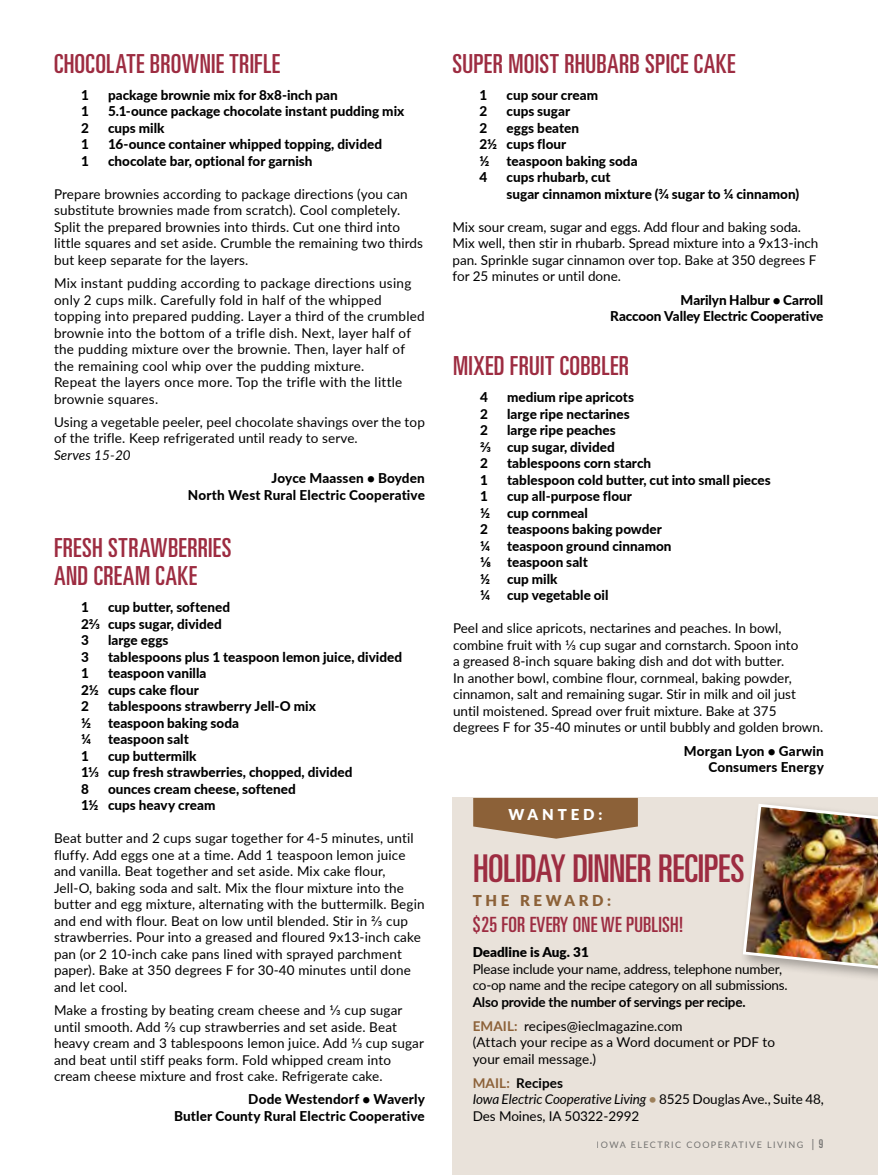
<style>
.page{position:relative;width:878px;height:1175px;background:#fff}
.page>*{position:absolute;margin:0;border:0;box-sizing:border-box;transform-origin:0 0}
.t1{font:ultra-condensed 38.25px "Univers LT Std";letter-spacing:-.015em;color:#9d2c41}
.t2{font:ultra-condensed 26.25px/28.5px "Univers LT Std";letter-spacing:.015em;color:#9d2c41}
.t3{font:ultra-condensed 21px "Univers LT Std";letter-spacing:.01em;color:#9d2c41}
.t4{font:900 15px "Lato";letter-spacing:.24em;color:#8c6138}
.t5{font:900 15px "Lato";letter-spacing:.26em;color:#fff}
.t6{font:13.5px/16.5px "Lato";letter-spacing:.01em;color:#000}
.t7{font:800 13.5px/16.5px "Lato";color:#000}
.t8{font:13.5px/16.5px "Lato";letter-spacing:-.015em;color:#000}
.t9{font:700 13.5px/24px "Lato";letter-spacing:-.015em;color:#000}
.t10{font:900 13.5px "Lato";color:#000}
.t11{font:italic 13.5px "Lato";letter-spacing:.01em;color:#000}
.t12{font:9px "Lato";letter-spacing:.16em;color:#808285}
.s1{color:#8c6138}
.s2{font-weight:400}
.s3{font-weight:700;color:#8c6138}
.s4{font-weight:700}
.s5{font-style:italic}
.s6{font-weight:700;color:#9d805b}
.s7{font-size:12px}
.s8{font-family:"Univers LT Std";font-stretch:ultra-condensed;font-size:12px}
</style>
<div class="page">
<div style="left:452px;top:798px;width:426px;height:376px;background:#e9e2da"></div>
<svg style="left:473px;top:798px;width:165px;height:40px;background:#98724e"></svg>
<img style="left:743px;top:804px;width:135px;height:169px">
<h2 class="t2" style="left:54px;top:49px;width:228px">CHOCOLATE BROWNIE TRIFLE</h2>
<p class="t7" style="left:81px;top:86px;width:9px">1</p>
<p class="t7" style="left:108px;top:86px;width:231px">package brownie mix for 8x8-inch pan</p>
<p class="t7" style="left:81px;top:103px;width:9px">1</p>
<p class="t7" style="left:108px;top:103px;width:298px">5.1-ounce package chocolate instant pudding mix</p>
<p class="t7" style="left:81px;top:119px;width:9px">2</p>
<p class="t7" style="left:108px;top:119px;width:58px">cups milk</p>
<p class="t7" style="left:81px;top:136px;width:9px">1</p>
<p class="t7" style="left:108px;top:136px;width:275px">16-ounce container whipped topping, divided</p>
<p class="t7" style="left:81px;top:152px;width:9px">1</p>
<p class="t7" style="left:108px;top:152px;width:206px">chocolate bar, optional for garnish</p>
<p class="t6" style="left:54px;top:185px;width:370px">Prepare brownies according to package directions (you can substitute brownies made from scratch). Cool completely.<br>Split the prepared brownies into thirds. Cut one third into little squares and set aside. Crumble the remaining two thirds but keep separate for the layers.</p>
<p class="t6" style="left:54px;top:274px;width:372px">Mix instant pudding according to package directions using only 2 cups milk. Carefully fold in half of the whipped topping into prepared pudding. Layer a third of the crumbled brownie into the bottom of a trifle dish. Next, layer half of the pudding mixture over the brownie. Then, layer half of the remaining cool whip over the pudding mixture.<br>Repeat the layers once more. Top the trifle with the little brownie squares.</p>
<p class="t6" style="left:54px;top:413px;width:372px">Using a vegetable peeler, peel chocolate shavings over the top of the trifle. Keep refrigerated until ready to serve.</p>
<p class="t11" style="left:54px;top:445px;width:78px">Serves 15-20</p>
<p class="t7" style="left:188px;top:469px;width:238px;text-align:right">Joyce Maassen • Boyden<br>North West Rural Electric Cooperative</p>
<h2 class="t2" style="left:54px;top:533px;width:179px">FRESH STRAWBERRIES<br>AND CREAM CAKE</h2>
<p class="t7" style="left:81px;top:598px;width:9px">1</p>
<p class="t7" style="left:81px;top:598px;width:150px;text-indent:27px">cup butter, softened<br>22/3 cups sugar, divided<br>3</p>
<p class="t7" style="left:108px;top:631px;width:62px">large eggs</p>
<p class="t7" style="left:81px;top:648px;width:9px">3</p>
<p class="t7" style="left:108px;top:648px;width:296px">tablespoons plus 1 teaspoon lemon juice, divided</p>
<p class="t7" style="left:81px;top:664px;width:9px">1</p>
<p class="t7" style="left:81px;top:664px;width:127px;text-indent:27px">teaspoon vanilla<br>2½ cups cake flour<br>2</p>
<p class="t7" style="left:108px;top:697px;width:209px">tablespoons strawberry Jell-O mix</p>
<p class="t7" style="left:81px;top:714px;width:11px">½</p>
<p class="t7" style="left:108px;top:714px;width:132px">teaspoon baking soda</p>
<p class="t7" style="left:81px;top:730px;width:12px">¼</p>
<p class="t7" style="left:108px;top:730px;width:82px">teaspoon salt</p>
<p class="t7" style="left:81px;top:747px;width:9px">1</p>
<p class="t7" style="left:81px;top:747px;width:273px;text-indent:27px">cup buttermilk<br>11/3 cup fresh strawberries, chopped, divided<br>8</p>
<p class="t7" style="left:81px;top:780px;width:216px;text-indent:27px">ounces cream cheese, softened<br>1½ cups heavy cream</p>
<p class="t6" style="left:54px;top:829px;width:372px">Beat butter and 2 cups sugar together for 4-5 minutes, until fluffy. Add eggs one at a time. Add 1 teaspoon lemon juice and vanilla. Beat together and set aside. Mix cake flour, Jell-O, baking soda and salt. Mix the flour mixture into the butter and egg mixture, alternating with the buttermilk. Begin and end with flour. Beat on low until blended. Stir in 2/3 cup strawberries. Pour into a greased and floured 9x13-inch cake pan (or 2 10-inch cake pans lined with sprayed parchment paper). Bake at 350 degrees F for 30-40 minutes until done and let cool.</p>
<p class="t6" style="left:54px;top:1001px;width:371px">Make a frosting by beating cream cheese and 1/3 cup sugar until smooth. Add 2/3 cup strawberries and set aside. Beat heavy cream and 3 tablespoons lemon juice. Add 1/3 cup sugar and beat until stiff peaks form. Fold whipped cream into cream cheese mixture and frost cake. Refrigerate cake.</p>
<p class="t7" style="left:174px;top:1090px;width:252px;text-align:right">Dode Westendorf • Waverly<br>Butler County Rural Electric Cooperative</p>
<h2 class="t2" style="left:452px;top:49px;width:284px">SUPER MOIST RHUBARB SPICE CAKE</h2>
<p class="t7" style="left:479px;top:86px;width:9px">1</p>
<p class="t7" style="left:506px;top:86px;width:93px">cup sour cream</p>
<p class="t7" style="left:479px;top:103px;width:9px">2</p>
<p class="t7" style="left:506px;top:103px;width:65px">cups sugar</p>
<p class="t7" style="left:479px;top:119px;width:9px">2</p>
<p class="t7" style="left:479px;top:119px;width:101px;text-indent:27px">eggs beaten<br>2½ cups flour ½</p>
<p class="t7" style="left:506px;top:152px;width:132px">teaspoon baking soda</p>
<p class="t7" style="left:479px;top:168px;width:9px">4</p>
<p class="t7" style="left:506px;top:168px;width:294px">cups rhubarb, cut<br>sugar cinnamon mixture (3/4 sugar to ¼ cinnamon)</p>
<p class="t6" style="left:452px;top:218px;width:367px">Mix sour cream, sugar and eggs. Add flour and baking soda.<br>Mix well, then stir in rhubarb. Spread mixture into a 9x13-inch pan. Sprinkle sugar cinnamon over top. Bake at 350 degrees F for 25 minutes or until done.</p>
<p class="t7" style="left:610px;top:291px;width:214px;text-align:right">Marilyn Halbur • Carroll<br>Raccoon Valley Electric Cooperative</p>
<h2 class="t2" style="left:453px;top:352px;width:178px">MIXED FRUIT COBBLER</h2>
<p class="t7" style="left:480px;top:388px;width:9px">4</p>
<p class="t7" style="left:507px;top:388px;width:129px">medium ripe apricots</p>
<p class="t7" style="left:480px;top:405px;width:9px">2</p>
<p class="t7" style="left:507px;top:405px;width:124px">large ripe nectarines</p>
<p class="t7" style="left:480px;top:421px;width:9px">2</p>
<p class="t7" style="left:480px;top:421px;width:137px;text-align:justify;text-indent:27px">large ripe peaches 2/3 cup sugar, divided 2</p>
<p class="t7" style="left:507px;top:454px;width:146px">tablespoons corn starch</p>
<p class="t7" style="left:480px;top:471px;width:9px">1</p>
<p class="t7" style="left:507px;top:471px;width:265px">tablespoon cold butter, cut into small pieces</p>
<p class="t7" style="left:480px;top:487px;width:9px">1</p>
<p class="t7" style="left:507px;top:487px;width:126px">cup all-purpose flour</p>
<p class="t7" style="left:480px;top:504px;width:11px">½</p>
<p class="t7" style="left:507px;top:504px;width:82px">cup cornmeal</p>
<p class="t7" style="left:480px;top:520px;width:9px">2</p>
<p class="t7" style="left:507px;top:520px;width:156px">teaspoons baking powder</p>
<p class="t7" style="left:480px;top:537px;width:12px">¼</p>
<p class="t7" style="left:480px;top:537px;width:193px;text-indent:27px">teaspoon ground cinnamon<br>1/8 teaspoon salt<br>½</p>
<p class="t7" style="left:507px;top:570px;width:52px">cup milk</p>
<p class="t7" style="left:480px;top:586px;width:12px">¼</p>
<p class="t7" style="left:507px;top:586px;width:103px">cup vegetable oil</p>
<p class="t6" style="left:453px;top:619px;width:372px">Peel and slice apricots, nectarines and peaches. In bowl, combine fruit with 1/3 cup sugar and cornstarch. Spoon into<br>a greased 8-inch square baking dish and dot with butter.<br>In another bowl, combine flour, cornmeal, baking powder, cinnamon, salt and remaining sugar. Stir in milk and oil just until moistened. Spread over fruit mixture. Bake at 375 degrees F for 35-40 minutes or until bubbly and golden brown.</p>
<p class="t7" style="left:684px;top:741px;width:141px;text-align:right">Morgan Lyon • Garwin<br>Consumers Energy</p>
<p class="t5" style="left:508px;top:803px;width:96px">WANTED:</p>
<h1 class="t1" style="left:473px;top:846px;width:273px">HOLIDAY DINNER RECIPES</h1>
<p class="t4" style="left:472px;top:889px;width:140px">THE REWARD:</p>
<h3 class="t3" style="left:472px;top:912px;width:212px">$25 FOR EVERY ONE WE PUBLISH!</h3>
<p class="t10" style="left:472px;top:942px;width:118px">Deadline is Aug. 31</p>
<p class="t8" style="left:472px;top:960px;width:316px">Please include your name, address, telephone number, co-op name and the recipe category on all submissions.</p>
<p class="t9" style="left:472px;top:989px;width:274px">Also provide the number of servings per recipe.<br><span class="s1">EMAIL:</span> <span class="s2">recipes@ieclmagazine.com</span></p>
<p class="t6" style="left:472px;top:1033px;width:304px">(Attach your recipe as a Word document or PDF to your email message.)</p>
<p class="t6" style="left:472px;top:1074px;width:352px"><span class="s3">MAIL:</span> <span class="s4">Recipes<br></span><span class="s5">Iowa Electric Cooperative Living</span> <span class="s6">•</span> 8525 Douglas Ave., Suite 48,<br>Des Moines, IA 50322-2992</p>
<p class="t12" style="left:596px;top:1138px;width:228px">IOWA ELECTRIC COOPERATIVE LIVING <span class="s7">|</span> <span class="s8">9</span></p>
</div>
